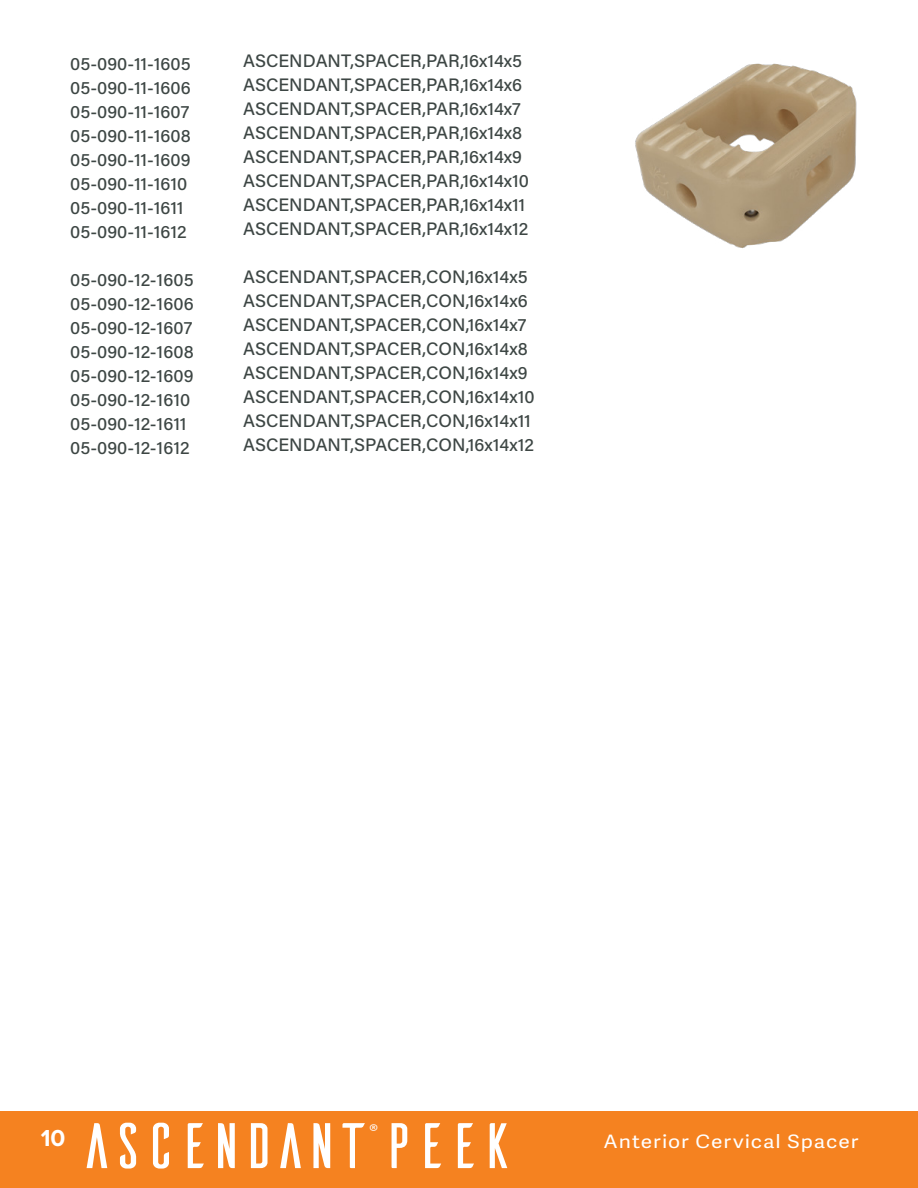
<style>
.page{position:relative;width:918px;height:1188px;background:#fff}
.page>*{position:absolute;margin:0;border:0;box-sizing:border-box;transform-origin:0 0}
.t1{font:64.2px "Ailerons";letter-spacing:-.15em;color:#fff;scale:1.13 1}
.t2{font:700 24px "Proxima Nova";color:#fff}
.t3{font:18.45px "Adelle Sans";letter-spacing:.045em;color:#fff;scale:1.13 1}
.t4{font:500 18px/24px "Acumin Pro";color:#3d4644}
.t5{font:17.85px "Adelle Sans";color:#fff;scale:1.13 1}
</style>
<div class="page">
<div style="left:0;top:1111px;width:918px;height:77px;background:#f58220"></div>
<img style="left:635px;top:63px;width:222px;height:185px">
<p class="t4" style="left:70px;top:51px;width:122px">05-090-11-1605<br>05-090-11-1606<br>05-090-11-1607<br>05-090-11-1608<br>05-090-11-1609<br>05-090-11-1610<br>05-090-11-1611<br>05-090-11-1612</p>
<p class="t4" style="left:70px;top:267px;width:125px">05-090-12-1605<br>05-090-12-1606<br>05-090-12-1607<br>05-090-12-1608<br>05-090-12-1609<br>05-090-12-1610<br>05-090-12-1611<br>05-090-12-1612</p>
<p class="t4" style="left:243px;top:48px;width:288px">ASCENDANT,SPACER,PAR,16x14x5<br>ASCENDANT,SPACER,PAR,16x14x6<br>ASCENDANT,SPACER,PAR,16x14x7<br>ASCENDANT,SPACER,PAR,16x14x8<br>ASCENDANT,SPACER,PAR,16x14x9<br>ASCENDANT,SPACER,PAR,16x14x10<br>ASCENDANT,SPACER,PAR,16x14x11<br>ASCENDANT,SPACER,PAR,16x14x12</p>
<p class="t4" style="left:243px;top:264px;width:293px">ASCENDANT,SPACER,CON,16x14x5<br>ASCENDANT,SPACER,CON,16x14x6<br>ASCENDANT,SPACER,CON,16x14x7<br>ASCENDANT,SPACER,CON,16x14x8<br>ASCENDANT,SPACER,CON,16x14x9<br>ASCENDANT,SPACER,CON,16x14x10<br>ASCENDANT,SPACER,CON,16x14x11<br>ASCENDANT,SPACER,CON,16x14x12</p>
<h2 class="t2" style="left:41px;top:1120px;width:26px">10</h2>
<h1 class="t1" style="left:76px;top:1115px;width:393px">ASCENDANT PEEK</h1>
<p class="t5" style="left:369px;top:1120px;width:10px">®</p>
<p class="t3" style="left:604px;top:1131px;width:227px">Anterior Cervical Spacer</p>
</div>
